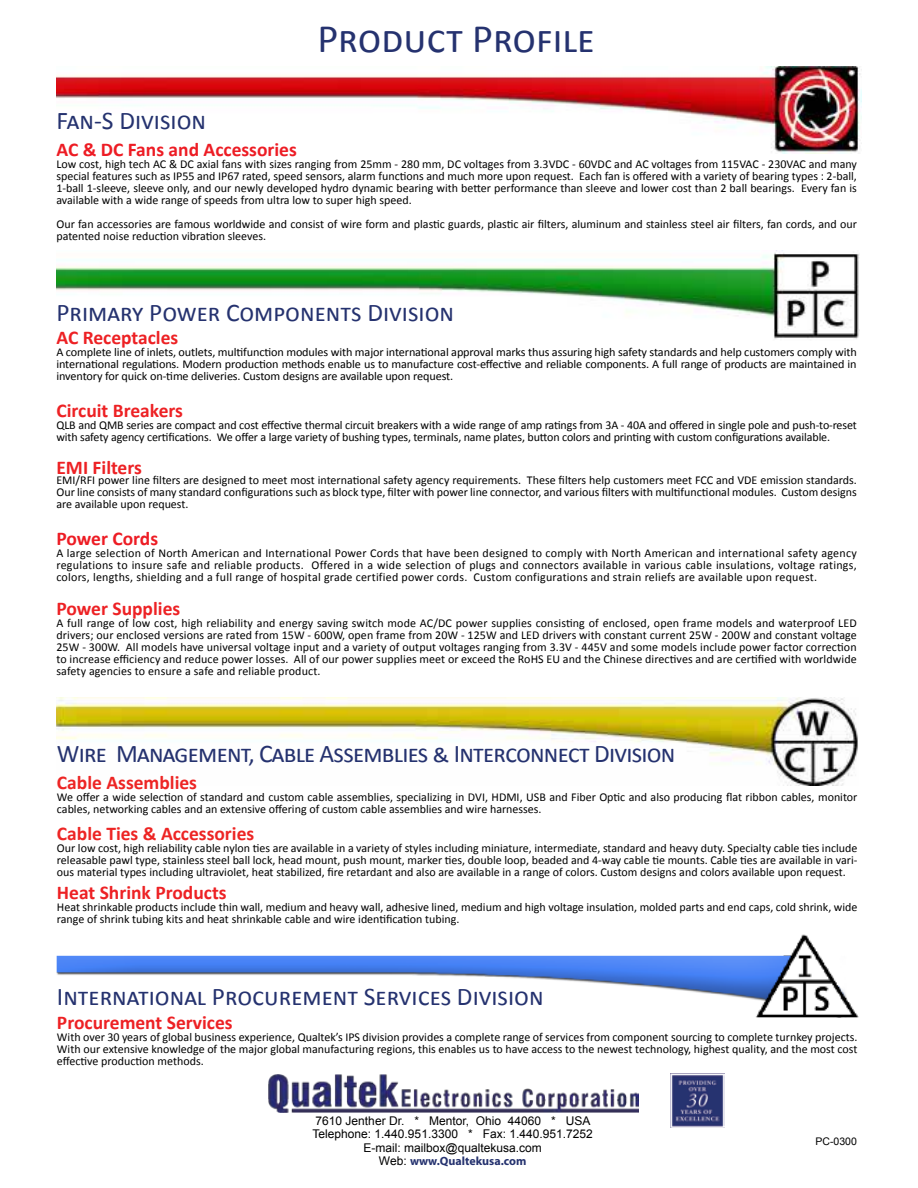
<style>
.page{position:relative;width:918px;height:1188px;background:#fff}
.page>*{position:absolute;margin:0;border:0;box-sizing:border-box;transform-origin:0 0}
.t1{font:40.5px "Calibri";color:#25326f}
.t2{font:25.5px "Calibri";color:#25326f}
.t3{font:25.5px "Calibri";letter-spacing:-.03em;color:#25326f}
.t4{font:700 19.5px "Calibri";color:#ed2124}
.t5{font:700 19.5px "Calibri";color:#ed2524}
.t6{font:700 19.5px "Calibri";color:#ed1c24}
.t7{font:12px/12px "Calibri";color:#000;text-align:justify}
.t8{font:12px/13.5px "Arial";color:#000;text-align:center}
.t9{font:700 12px "Myriad";color:#25326f}
.t10{font:10.5px "Arial";color:#000}
.s1{font-family:"Arial";font-weight:400;color:#000}
</style>
<div class="page">
<img style="left:57px;top:934px;width:802px;height:84px">
<img style="left:56px;top:67px;width:806px;height:87px">
<img style="left:56px;top:250px;width:803px;height:89px">
<img style="left:268px;top:1074px;width:370px;height:39px">
<img style="left:57px;top:697px;width:801px;height:88px">
<img style="left:670px;top:1074px;width:54px;height:54px">
<h1 class="t1" style="left:317px;top:13px;width:279px">Product Profile</h1>
<h2 class="t2" style="left:56px;top:105px;width:151px">Fan-S Division</h2>
<h3 class="t6" style="left:56px;top:143px;width:242px">AC &amp; DC Fans and Accessories</h3>
<p class="t7" style="left:56px;top:159px;width:802px">Low cost, high tech AC &amp; DC axial fans with sizes ranging from 25mm - 280 mm, DC voltages from 3.3VDC - 60VDC and AC voltages from 115VAC - 230VAC and many special features such as IP55 and IP67 rated, speed sensors, alarm func琀椀ons and much more upon request. Each fan is o昀昀ered with a variety of bearing types : 2-ball, 1-ball 1-sleeve, sleeve only, and our newly developed hydro dynamic bearing with be琀琀er performance than sleeve and lower cost than 2 ball bearings. Every fan is available with a wide range of speeds from ultra low to super high speed.</p>
<p class="t7" style="left:56px;top:219px;width:802px">Our fan accessories are famous worldwide and consist of wire form and plas琀椀c guards, plas琀椀c air 昀椀lters, aluminum and stainless steel air 昀椀lters, fan cords, and our patented noise reduc琀椀on vibra琀椀on sleeves.</p>
<h2 class="t2" style="left:56px;top:296px;width:399px">Primary Power Components Division</h2>
<h3 class="t4" style="left:56px;top:331px;width:123px">AC Receptacles</h3>
<p class="t7" style="left:56px;top:346px;width:802px">A complete line of inlets, outlets, mul琀椀func琀椀on modules with major interna琀椀onal approval marks thus assuring high safety standards and help customers comply with interna琀椀onal regula琀椀ons. Modern produc琀椀on methods enable us to manufacture cost-e昀昀ec琀椀ve and reliable components. A full range of products are maintained in inventory for quick on-琀椀me deliveries. Custom designs are available upon request.</p>
<h3 class="t4" style="left:56px;top:404px;width:128px">Circuit Breakers</h3>
<p class="t7" style="left:56px;top:420px;width:802px">QLB and QMB series are compact and cost e昀昀ec琀椀ve thermal circuit breakers with a wide range of amp ra琀椀ngs from 3A - 40A and o昀昀ered in single pole and push-to-reset with safety agency cer琀椀昀椀ca琀椀ons. We o昀昀er a large variety of bushing types, terminals, name plates, bu琀琀on colors and prin琀椀ng with custom con昀椀gura琀椀ons available.</p>
<h3 class="t4" style="left:56px;top:461px;width:87px">EMI Filters</h3>
<p class="t7" style="left:56px;top:474px;width:802px">EMI/RFI power line 昀椀lters are designed to meet most interna琀椀onal safety agency requirements. These 昀椀lters help customers meet FCC and VDE emission standards.<br>Our line consists of many standard con昀椀gura琀椀ons such as block type, 昀椀lter with power line connector, and various 昀椀lters with mul琀椀func琀椀onal modules. Custom designs are available upon request.</p>
<h3 class="t6" style="left:56px;top:532px;width:103px">Power Cords</h3>
<p class="t7" style="left:56px;top:547px;width:802px">A large selection of North American and International Power Cords that have been designed to comply with North American and international safety agency regulations to insure safe and reliable products. Offered in a wide selection of plugs and connectors available in various cable insulations, voltage ratings, colors, lengths, shielding and a full range of hospital grade certified power cords. Custom configurations and strain reliefs are available upon request.</p>
<h3 class="t4" style="left:56px;top:602px;width:125px">Power Supplies</h3>
<p class="t7" style="left:56px;top:618px;width:802px">A full range of low cost, high reliability and energy saving switch mode AC/DC power supplies consis琀椀ng of enclosed, open frame models and waterproof LED drivers; our enclosed versions are rated from 15W - 600W, open frame from 20W - 125W and LED drivers with constant current 25W - 200W and constant voltage 25W - 300W. All models have universal voltage input and a variety of output voltages ranging from 3.3V - 445V and some models include power factor correc琀椀on to increase e昀케ciency and reduce power losses. All of our power supplies meet or exceed the RoHS EU and the Chinese direc琀椀ves and are cer琀椀昀椀ed with worldwide safety agencies to ensure a safe and reliable product.</p>
<h2 class="t3" style="left:57px;top:737px;width:620px">Wire Management, Cable Assemblies &amp; Interconnect Division</h2>
<h3 class="t5" style="left:57px;top:775px;width:142px">Cable Assemblies</h3>
<p class="t7" style="left:57px;top:791px;width:802px">We o昀昀er a wide selec琀椀on of standard and custom cable assemblies, specializing in DVI, HDMI, USB and Fiber Op琀椀c and also producing 昀氀at ribbon cables, monitor cables, networking cables and an extensive o昀昀ering of custom cable assemblies and wire harnesses.</p>
<h3 class="t5" style="left:57px;top:826px;width:199px">Cable Ties &amp; Accessories</h3>
<p class="t7" style="left:57px;top:842px;width:802px">Our low cost, high reliability cable nylon 琀椀es are available in a variety of styles including miniature, intermediate, standard and heavy duty. Specialty cable 琀椀es include releasable pawl type, stainless steel ball lock, head mount, push mount, marker 琀椀es, double loop, beaded and 4-way cable 琀椀e mounts. Cable 琀椀es are available in vari&shy;ous material types including ultraviolet, heat stabilized, 昀椀re retardant and also are available in a range of colors. Custom designs and colors available upon request.</p>
<h3 class="t4" style="left:57px;top:886px;width:171px">Heat Shrink Products</h3>
<p class="t7" style="left:57px;top:901px;width:802px">Heat shrinkable products include thin wall, medium and heavy wall, adhesive lined, medium and high voltage insula琀椀on, molded parts and end caps, cold shrink, wide range of shrink tubing kits and heat shrinkable cable and wire iden琀椀昀椀ca琀椀on tubing.</p>
<h2 class="t2" style="left:57px;top:981px;width:488px">International Procurement Services Division</h2>
<h3 class="t4" style="left:57px;top:1015px;width:177px">Procurement Services</h3>
<p class="t7" style="left:57px;top:1031px;width:802px">With over 30 years of global business experience, Qualtek’s IPS division provides a complete range of services from component sourcing to complete turnkey projects.<br>With our extensive knowledge of the major global manufacturing regions, this enables us to have access to the newest technology, highest quality, and the most cost e昀昀ec琀椀ve produc琀椀on methods.</p>
<p class="t8" style="left:313px;top:1115px;width:282px">7610 Jenther Dr. * Mentor, Ohio 44060 * USA<br>Telephone: 1.440.951.3300 * Fax: 1.440.951.7252<br>E-mail: mailbox@qualtekusa.com</p>
<p class="t9" style="left:379px;top:1157px;width:149px"><span class="s1">Web:</span> www.Qualtekusa.com</p>
<p class="t10" style="left:816px;top:1137px;width:43px">PC-0300</p>
</div>
